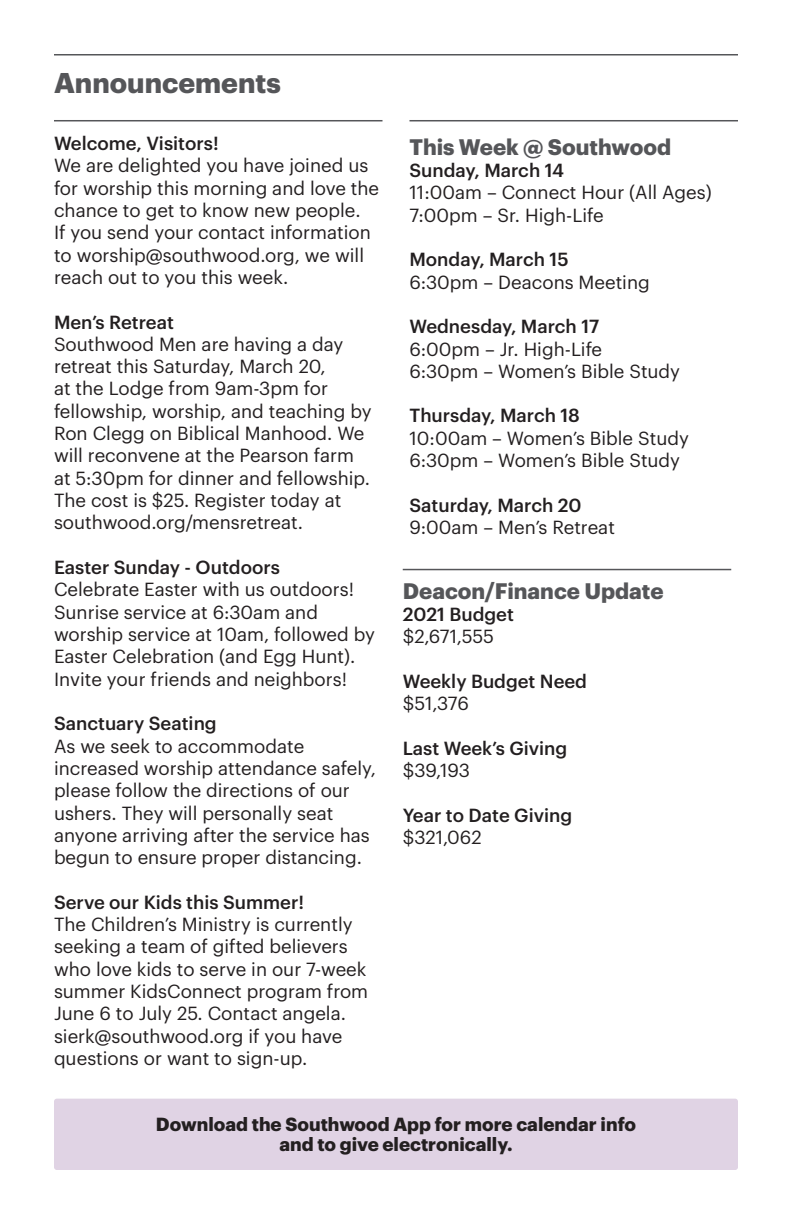
<style>
.page{position:relative;width:792px;height:1224px;background:#fff}
.page>*{position:absolute;margin:0;border:0;box-sizing:border-box;transform-origin:0 0}
.t1{font:700 28px "Graphik";color:#555659}
.t2{font:700 22px "Graphik";color:#555659}
.t3{font:18.6px/22.4px "Graphik";color:#231f20}
.t4{font:500 18.6px "Graphik";color:#231f20}
.t5{font:700 18.6px "Graphik";color:#231f20}
</style>
<div class="page">
<hr style="left:54px;top:54px;width:684px;height:2px;background:#555659">
<hr style="left:54px;top:120px;width:328px;height:1px;background:#555659">
<div style="left:54px;top:1099px;width:684px;height:71px;background:#e0d3e4;border-radius:3px"></div>
<hr style="left:410px;top:120px;width:328px;height:1px;background:#555659">
<hr style="left:403px;top:569px;width:328px;height:1px;background:#555659">
<p class="t1" style="left:54px;top:61px;width:228px">Announcements</p>
<p class="t4" style="left:54px;top:129px;width:166px">Welcome, Visitors!</p>
<p class="t3" style="left:54px;top:153px;width:327px">We are delighted you have joined us for worship this morning and love the chance to get to know new people.<br>If you send your contact information to worship@southwood.org, we will reach out to you this week.</p>
<p class="t4" style="left:54px;top:308px;width:122px">Men’s Retreat</p>
<p class="t3" style="left:54px;top:331px;width:319px">Southwood Men are having a day retreat this Saturday, March 20,<br>at the Lodge from 9am-3pm for fellowship, worship, and teaching by<br>Ron Clegg on Biblical Manhood. We will reconvene at the Pearson farm at 5:30pm for dinner and fellowship.<br>The cost is $25. Register today at southwood.org/mensretreat.</p>
<p class="t4" style="left:54px;top:553px;width:227px">Easter Sunday - Outdoors</p>
<p class="t3" style="left:54px;top:577px;width:323px">Celebrate Easter with us outdoors!<br>Sunrise service at 6:30am and worship service at 10am, followed by Easter Celebration (and Egg Hunt).<br>Invite your friends and neighbors!</p>
<p class="t4" style="left:54px;top:709px;width:164px">Sanctuary Seating</p>
<p class="t3" style="left:54px;top:733px;width:323px">As we seek to accommodate increased worship attendance safely, please follow the directions of our ushers. They will personally seat anyone arriving after the service has begun to ensure proper distancing.</p>
<p class="t4" style="left:54px;top:888px;width:252px">Serve our Kids this Summer!</p>
<p class="t3" style="left:54px;top:912px;width:316px">The Children’s Ministry is currently seeking a team of gifted believers who love kids to serve in our 7-week summer KidsConnect program from June 6 to July 25. Contact angela. sierk@southwood.org if you have questions or want to sign-up.</p>
<p class="t2" style="left:410px;top:130px;width:263px">This Week @ Southwood</p>
<p class="t4" style="left:410px;top:156px;width:156px">Sunday, March 14</p>
<p class="t3" style="left:410px;top:180px;width:304px">11:00am – Connect Hour (All Ages)</p>
<p class="t3" style="left:410px;top:202px;width:196px">7:00pm – Sr. High-Life</p>
<p class="t4" style="left:410px;top:245px;width:161px">Monday, March 15</p>
<p class="t3" style="left:410px;top:269px;width:242px">6:30pm – Deacons Meeting</p>
<p class="t4" style="left:410px;top:312px;width:191px">Wednesday, March 17</p>
<p class="t3" style="left:410px;top:336px;width:194px">6:00pm – Jr. High-Life</p>
<p class="t3" style="left:410px;top:358px;width:272px">6:30pm – Women’s Bible Study</p>
<p class="t4" style="left:410px;top:402px;width:172px">Thursday, March 18</p>
<p class="t3" style="left:410px;top:425px;width:281px">10:00am – Women’s Bible Study</p>
<p class="t3" style="left:410px;top:448px;width:272px">6:30pm – Women’s Bible Study</p>
<p class="t4" style="left:410px;top:491px;width:174px">Saturday, March 20</p>
<p class="t3" style="left:410px;top:515px;width:207px">9:00am – Men’s Retreat</p>
<p class="t2" style="left:403px;top:574px;width:262px">Deacon/Finance Update</p>
<p class="t4" style="left:403px;top:600px;width:113px">2021 Budget</p>
<p class="t3" style="left:403px;top:624px;width:93px">$2,671,555</p>
<p class="t4" style="left:403px;top:667px;width:186px">Weekly Budget Need</p>
<p class="t3" style="left:403px;top:691px;width:68px">$51,376</p>
<p class="t4" style="left:403px;top:734px;width:166px">Last Week’s Giving</p>
<p class="t3" style="left:403px;top:758px;width:69px">$39,193</p>
<p class="t4" style="left:403px;top:801px;width:171px">Year to Date Giving</p>
<p class="t3" style="left:403px;top:825px;width:81px">$321,062</p>
<p class="t5" style="left:156px;top:1110px;width:482px">Download the Southwood App for more calendar info</p>
<p class="t5" style="left:279px;top:1130px;width:235px">and to give electronically.</p>
</div>
